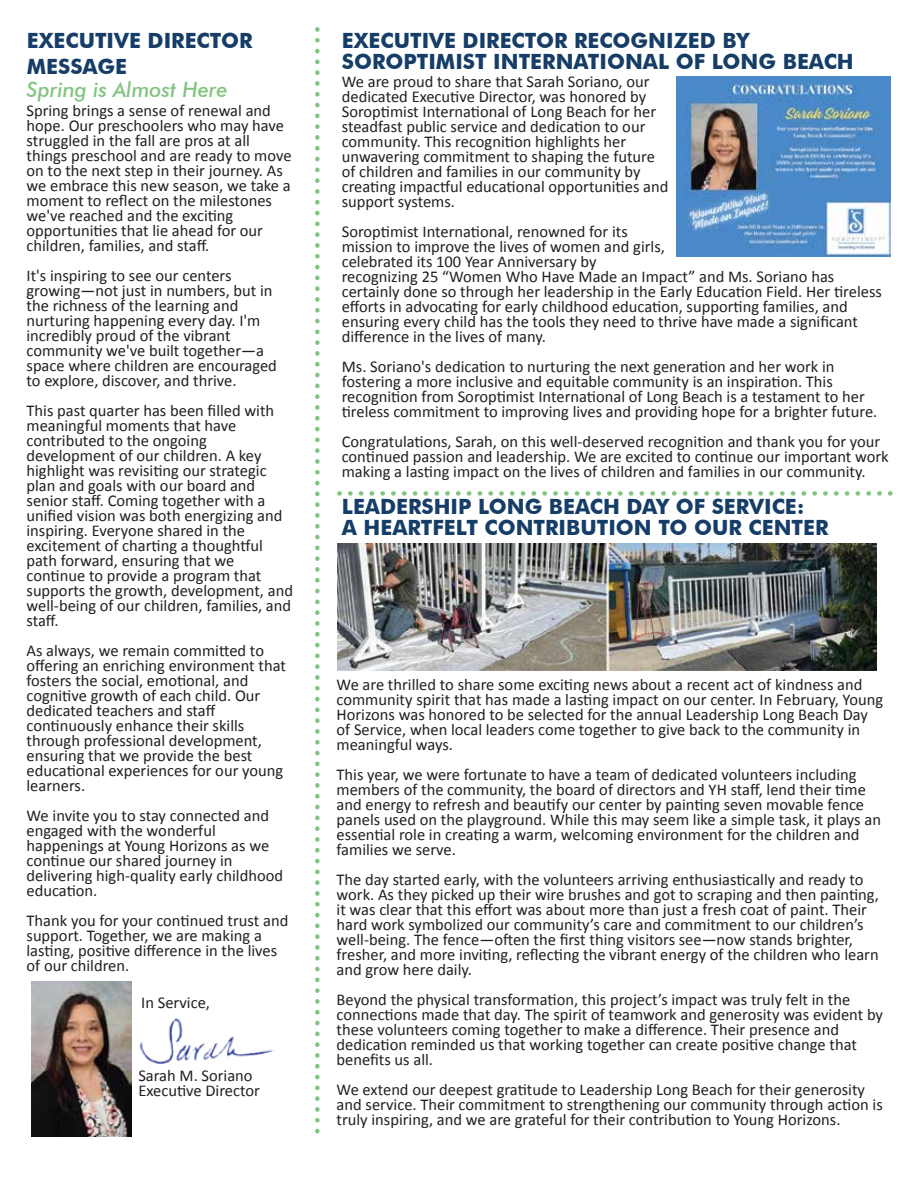
<style>
.page{position:relative;width:918px;height:1188px;background:#fff}
.page>*{position:absolute;margin:0;border:0;box-sizing:border-box;transform-origin:0 0}
.t1{font:700 21px/21px "Futura BT";color:#153d68}
.t2{font:italic 500 21px "Futura BT";color:#80c47e}
.t3{font:16.5px/15px "Calibri";color:#231f20}
</style>
<div class="page">
<svg style="left:315px;top:27px;width:5px;height:1104px"></svg>
<img style="left:31px;top:981px;width:100px;height:156px">
<img style="left:140px;top:1018px;width:134px;height:46px">
<svg style="left:339px;top:491px;width:552px;height:5px"></svg>
<img style="left:337px;top:544px;width:539px;height:126px">
<img style="left:676px;top:76px;width:215px;height:180px">
<p class="t1" style="left:27px;top:28px;width:227px;line-height:25.5px">EXECUTIVE DIRECTOR<br>MESSAGE</p>
<p class="t1" style="left:342px;top:30px;width:513px">EXECUTIVE DIRECTOR RECOGNIZED BY<br>SOROPTIMIST INTERNATIONAL OF LONG BEACH</p>
<p class="t2" style="left:27px;top:76px;width:202px">Spring is Almost Here</p>
<p class="t3" style="left:27px;top:103px;width:267px">Spring brings a sense of renewal and hope. Our preschoolers who may have struggled in the fall are pros at all things preschool and are ready to move on to the next step in their journey. As we embrace this new season, we take a moment to reflect on the milestones we've reached and the exciting opportunities that lie ahead for our children, families, and staff.</p>
<p class="t3" style="left:27px;top:268px;width:252px">It's inspiring to see our centers growing—not just in numbers, but in the richness of the learning and nurturing happening every day. I'm incredibly proud of the vibrant community we've built together—a space where children are encouraged to explore, discover, and thrive.</p>
<p class="t3" style="left:27px;top:403px;width:268px">This past quarter has been filled with meaningful moments that have contributed to the ongoing development of our children. A key highlight was revisiting our strategic plan and goals with our board and senior staff. Coming together with a unified vision was both energizing and inspiring. Everyone shared in the excitement of charting a thoughtful path forward, ensuring that we continue to provide a program that supports the growth, development, and well-being of our children, families, and staff.</p>
<p class="t3" style="left:27px;top:643px;width:261px">As always, we remain committed to offering an enriching environment that fosters the social, emotional, and cognitive growth of each child. Our dedicated teachers and staff continuously enhance their skills through professional development, ensuring that we provide the best educational experiences for our young learners.</p>
<p class="t3" style="left:27px;top:808px;width:258px">We invite you to stay connected and engaged with the wonderful happenings at Young Horizons as we continue our shared journey in delivering high-quality early childhood education.</p>
<p class="t3" style="left:27px;top:913px;width:263px">Thank you for your continued trust and support. Together, we are making a lasting, positive difference in the lives of our children.</p>
<p class="t3" style="left:141px;top:994px;width:70px">In Service,</p>
<p class="t3" style="left:138px;top:1067px;width:123px">Sarah M. Soriano<br>Executive Director</p>
<p class="t3" style="left:342px;top:74px;width:328px">We are proud to share that Sarah Soriano, our dedicated Executive Director, was honored by Soroptimist International of Long Beach for her steadfast public service and dedication to our community. This recognition highlights her unwavering commitment to shaping the future of children and families in our community by creating impactful educational opportunities and support systems.</p>
<p class="t3" style="left:342px;top:224px;width:542px">Soroptimist International, renowned for its<br>mission to improve the lives of women and girls,<br>celebrated its 100 Year Anniversary by<br>recognizing 25 “Women Who Have Made an Impact” and Ms. Soriano has certainly done so through her leadership in the Early Education Field. Her tireless efforts in advocating for early childhood education, supporting families, and ensuring every child has the tools they need to thrive have made a significant difference in the lives of many.</p>
<p class="t3" style="left:342px;top:359px;width:537px">Ms. Soriano's dedication to nurturing the next generation and her work in fostering a more inclusive and equitable community is an inspiration. This recognition from Soroptimist International of Long Beach is a testament to her tireless commitment to improving lives and providing hope for a brighter future.</p>
<p class="t3" style="left:342px;top:434px;width:548px">Congratulations, Sarah, on this well-deserved recognition and thank you for your continued passion and leadership. We are excited to continue our important work making a lasting impact on the lives of children and families in our community.</p>
<p class="t1" style="left:342px;top:496px;width:488px">LEADERSHIP LONG BEACH DAY OF SERVICE:<br>A HEARTFELT CONTRIBUTION TO OUR CENTER</p>
<p class="t3" style="left:337px;top:676px;width:548px">We are thrilled to share some exciting news about a recent act of kindness and community spirit that has made a lasting impact on our center. In February, Young Horizons was honored to be selected for the annual Leadership Long Beach Day of Service, when local leaders come together to give back to the community in meaningful ways.</p>
<p class="t3" style="left:337px;top:766px;width:546px">This year, we were fortunate to have a team of dedicated volunteers including members of the community, the board of directors and YH staff, lend their time and energy to refresh and beautify our center by painting seven movable fence panels used on the playground. While this may seem like a simple task, it plays an essential role in creating a warm, welcoming environment for the children and families we serve.</p>
<p class="t3" style="left:337px;top:871px;width:544px">The day started early, with the volunteers arriving enthusiastically and ready to work. As they picked up their wire brushes and got to scraping and then painting, it was clear that this effort was about more than just a fresh coat of paint. Their hard work symbolized our community’s care and commitment to our children’s well-being. The fence—often the first thing visitors see—now stands brighter, fresher, and more inviting, reflecting the vibrant energy of the children who learn and grow here daily.</p>
<p class="t3" style="left:337px;top:991px;width:548px">Beyond the physical transformation, this project’s impact was truly felt in the connections made that day. The spirit of teamwork and generosity was evident by these volunteers coming together to make a difference. Their presence and dedication reminded us that working together can create positive change that benefits us all.</p>
<p class="t3" style="left:337px;top:1081px;width:548px">We extend our deepest gratitude to Leadership Long Beach for their generosity and service. Their commitment to strengthening our community through action is truly inspiring, and we are grateful for their contribution to Young Horizons.</p>
</div>
